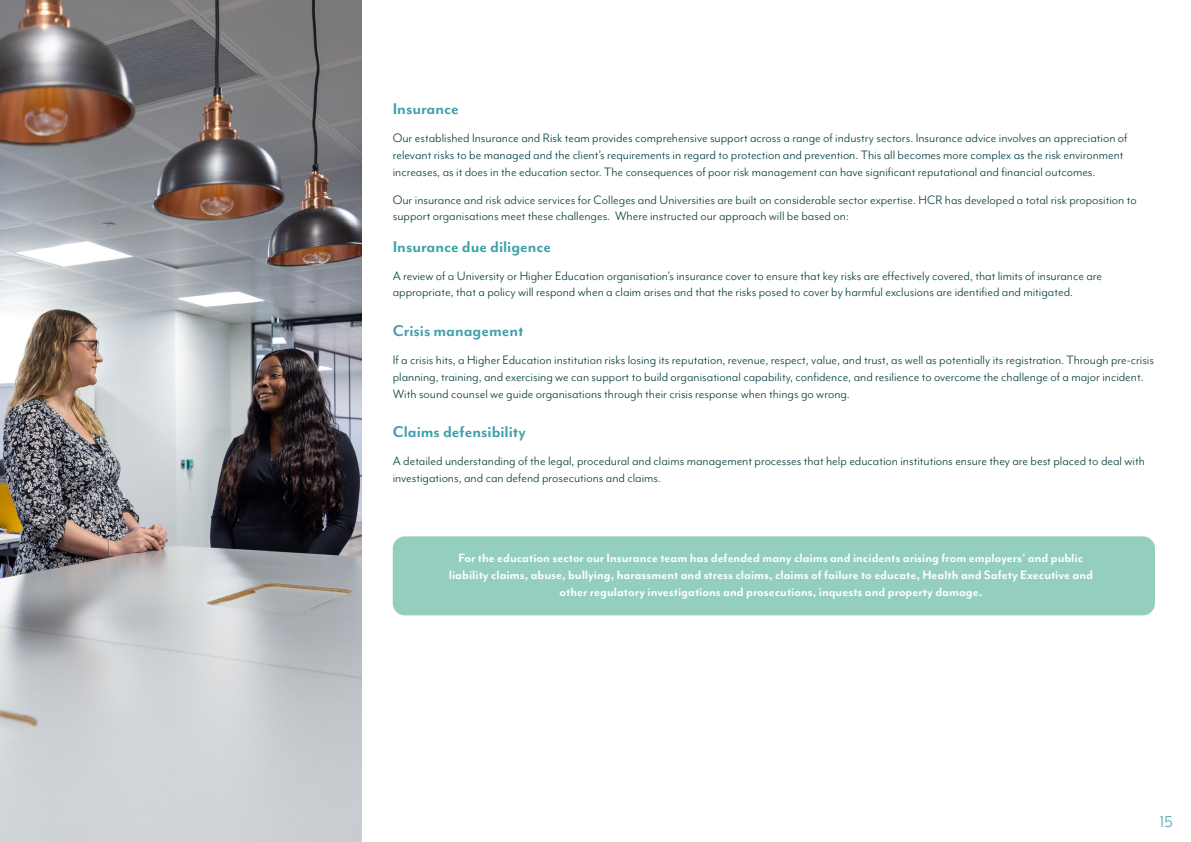
<style>
.page{position:relative;width:1191px;height:842px;background:#fff}
.page>*{position:absolute;margin:0;border:0;box-sizing:border-box;transform-origin:0 0}
.t1{font:700 18px "Mr Eaves Mod OT";color:#3ea1a9}
.t2{font:700 18px "Mr Eaves Mod OT";color:#43a0aa}
.t3{font:18px "Mr Eaves Mod OT";color:#43a0aa}
.t4{font:14px/16.8px "Mr Eaves Mod OT";color:#023a3a}
.t5{font:700 14px/16.8px "Mr Eaves Mod OT";color:#fff;text-align:center}
</style>
<div class="page">
<img style="left:0;top:0;width:361px;height:842px">
<div style="left:393px;top:536px;width:762px;height:79px;background:#93cebf;border-radius:12px"></div>
<p class="t2" style="left:393px;top:98px;width:68px">Insurance</p>
<p class="t4" style="left:393px;top:129px;width:736px">Our established Insurance and Risk team provides comprehensive support across a range of industry sectors. Insurance advice involves an appreciation of relevant risks to be managed and the client’s requirements in regard to protection and prevention. This all becomes more complex as the risk environment increases, as it does in the education sector. The consequences of poor risk management can have significant reputational and financial outcomes.</p>
<p class="t4" style="left:393px;top:191px;width:745px">Our insurance and risk advice services for Colleges and Universities are built on considerable sector expertise. HCR has developed a total risk proposition to support organisations meet these challenges. Where instructed our approach will be based on:</p>
<p class="t1" style="left:393px;top:236px;width:160px">Insurance due diligence</p>
<p class="t4" style="left:393px;top:267px;width:711px">A review of a University or Higher Education organisation’s insurance cover to ensure that key risks are effectively covered, that limits of insurance are appropriate, that a policy will respond when a claim arises and that the risks posed to cover by harmful exclusions are identified and mitigated.</p>
<p class="t2" style="left:393px;top:321px;width:132px">Crisis management</p>
<p class="t4" style="left:393px;top:352px;width:763px">If a crisis hits, a Higher Education institution risks losing its reputation, revenue, respect, value, and trust, as well as potentially its registration. Through pre-crisis planning, training, and exercising we can support to build organisational capability, confidence, and resilience to overcome the challenge of a major incident.<br>With sound counsel we guide organisations through their crisis response when things go wrong.</p>
<p class="t1" style="left:393px;top:421px;width:134px">Claims defensibility</p>
<p class="t4" style="left:393px;top:452px;width:753px">A detailed understanding of the legal, procedural and claims management processes that help education institutions ensure they are best placed to deal with investigations, and can defend prosecutions and claims.</p>
<p class="t5" style="left:449px;top:550px;width:645px">For the education sector our Insurance team has defended many claims and incidents arising from employers’ and public liability claims, abuse, bullying, harassment and stress claims, claims of failure to educate, Health and Safety Executive and other regulatory investigations and prosecutions, inquests and property damage.</p>
<p class="t3" style="left:1159px;top:812px;width:14px">15</p>
</div>
